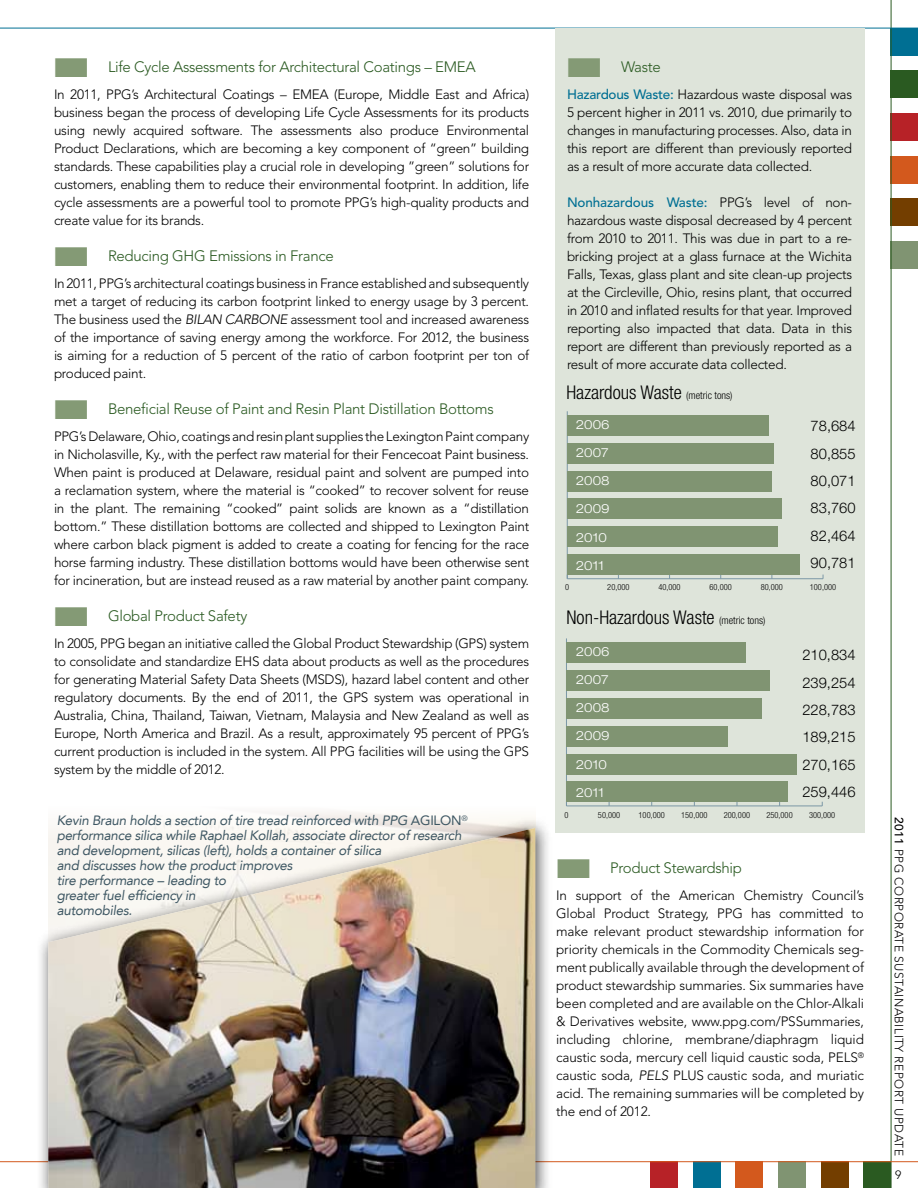
<style>
.page{position:relative;width:918px;height:1188px;background:#fff}
.page>*{position:absolute;margin:0;border:0;box-sizing:border-box;transform-origin:0 0}
.t1{font:300 condensed 18.9px "Helvetica Neue LT Pro";color:#000}
.t2{font:300 15px "Avenir LT Std";letter-spacing:-.02em;color:#2a5a21}
.t3{font:300 14.7px/27.3px "Helvetica Neue LT Pro";color:#000;text-align:justify}
.t4{font:300 13.5px/18px "Avenir LT Std";letter-spacing:-.02em;color:#000;text-align:justify}
.t5{font:italic 13.5px/15px "Avenir LT";letter-spacing:-.02em;color:#3e5763}
.t6{font:300 expanded 12.6px "Helvetica Neue LT Pro";color:#fff}
.t7{font:300 12px "Avenir LT Std";letter-spacing:.04em;color:#000}
.t8{font:300 condensed 8.4px "Helvetica Neue LT Pro";color:#000}
.s1{color:#849a75}
.s2{font-style:italic}
.s3{font-style:normal}
.s4{font-weight:500;color:#006f93}
.s5{font-size:10.5px}
.s6{font-weight:500}
</style>
<div class="page">
<div style="left:864px;top:1162px;width:27px;height:26px;background:#2a5a21"></div>
<div style="left:821px;top:1162px;width:27px;height:26px;background:#733e00"></div>
<div style="left:778px;top:1162px;width:28px;height:26px;background:#809472"></div>
<div style="left:736px;top:1162px;width:27px;height:26px;background:#d3591d"></div>
<div style="left:693px;top:1162px;width:27px;height:26px;background:#006f93"></div>
<div style="left:650px;top:1162px;width:28px;height:26px;background:#b72227"></div>
<div style="left:891px;top:28px;width:27px;height:27px;background:#006f93"></div>
<div style="left:891px;top:71px;width:27px;height:27px;background:#2a5a21"></div>
<div style="left:891px;top:113px;width:27px;height:28px;background:#b72227"></div>
<div style="left:891px;top:156px;width:27px;height:27px;background:#d3591d"></div>
<div style="left:891px;top:199px;width:27px;height:27px;background:#733e00"></div>
<div style="left:891px;top:241px;width:27px;height:28px;background:#809472"></div>
<hr style="left:891px;top:0;width:1px;height:1188px;background:#2a5a21">
<hr style="left:0;top:1161px;width:918px;height:1px;background:#d3591d">
<hr style="left:0;top:28px;width:918px;height:1px;background:#006f93">
<div style="left:555px;top:28px;width:310px;height:805px;background:#dee4da"></div>
<hr style="left:567px;top:578px;width:256px;height:1px;background:#7b97a6">
<hr style="left:567px;top:411px;width:1px;height:168px;background:#7b97a6">
<div style="left:567px;top:415px;width:202px;height:20px;background:#809472"></div>
<div style="left:567px;top:443px;width:207px;height:20px;background:#809472"></div>
<div style="left:567px;top:471px;width:205px;height:20px;background:#809472"></div>
<div style="left:567px;top:499px;width:215px;height:20px;background:#809472"></div>
<div style="left:567px;top:527px;width:211px;height:20px;background:#809472"></div>
<div style="left:567px;top:555px;width:232px;height:20px;background:#809472"></div>
<hr style="left:566px;top:806px;width:256px;height:1px;background:#7b97a6">
<hr style="left:566px;top:638px;width:1px;height:168px;background:#7b97a6">
<div style="left:566px;top:642px;width:180px;height:20px;background:#809472"></div>
<div style="left:566px;top:670px;width:204px;height:20px;background:#809472"></div>
<div style="left:566px;top:698px;width:196px;height:20px;background:#809472"></div>
<div style="left:566px;top:726px;width:162px;height:20px;background:#809472"></div>
<div style="left:566px;top:754px;width:231px;height:20px;background:#809472"></div>
<div style="left:566px;top:782px;width:222px;height:20px;background:#809472"></div>
<div style="left:35px;top:816px;width:518px;height:372px;background:#000;opacity:.75"></div>
<img style="left:48px;top:811px;width:487px;height:377px">
<p class="t2" style="left:54px;top:58px;width:423px"><span class="s1">■</span> Life Cycle Assessments for Architectural Coatings – EMEA</p>
<p class="t4" style="left:54px;top:85px;width:477px">In 2011, PPG’s Architectural Coatings – EMEA (Europe, Middle East and Africa) business began the process of developing Life Cycle Assessments for its products using newly acquired software. The assessments also produce Environmental Product Declarations, which are becoming a key component of “green” building standards. These capabilities play a crucial role in developing ”green” solutions for customers, enabling them to reduce their environmental footprint. In addition, life cycle assessments are a powerful tool to promote PPG’s high-quality products and create value for its brands.</p>
<p class="t2" style="left:54px;top:247px;width:281px"><span class="s1">■</span> Reducing GHG Emissions in France</p>
<p class="t4" style="left:54px;top:274px;width:477px">In 2011, PPG’s architectural coatings business in France established and subsequently met a target of reducing its carbon footprint linked to energy usage by 3 percent.<br>The business used the <span class="s2">BILAN CARBONE</span> assessment tool and increased awareness of the importance of saving energy among the workforce. For 2012, the business is aiming for a reduction of 5 percent of the ratio of carbon footprint per ton of produced paint.</p>
<p class="t2" style="left:54px;top:400px;width:441px"><span class="s1">■</span> Beneficial Reuse of Paint and Resin Plant Distillation Bottoms</p>
<p class="t4" style="left:54px;top:427px;width:477px">PPG’s Delaware, Ohio, coatings and resin plant supplies the Lexington Paint company in Nicholasville, Ky., with the perfect raw material for their Fencecoat Paint business.<br>When paint is produced at Delaware, residual paint and solvent are pumped into a reclamation system, where the material is “cooked” to recover solvent for reuse in the plant. The remaining “cooked” paint solids are known as a “distillation bottom.” These distillation bottoms are collected and shipped to Lexington Paint where carbon black pigment is added to create a coating for fencing for the race horse farming industry. These distillation bottoms would have been otherwise sent for incineration, but are instead reused as a raw material by another paint company.</p>
<p class="t2" style="left:54px;top:607px;width:195px"><span class="s1">■</span> Global Product Safety</p>
<p class="t4" style="left:54px;top:634px;width:477px">In 2005, PPG began an initiative called the Global Product Stewardship (GPS) system to consolidate and standardize EHS data about products as well as the procedures for generating Material Safety Data Sheets (MSDS), hazard label content and other regulatory documents. By the end of 2011, the GPS system was operational in Australia, China, Thailand, Taiwan, Vietnam, Malaysia and New Zealand as well as Europe, North America and Brazil. As a result, approximately 95 percent of PPG’s current production is included in the system. All PPG facilities will be using the GPS system by the middle of 2012.</p>
<p class="t5" style="left:57px;top:813px;width:412px">Kevin Braun holds a section of tire tread reinforced with PPG <span class="s3">Agilon</span><sup>® </sup>performance silica while Raphael Kollah, associate director of research and development, silicas (left), holds a container of silica<br>and discusses how the product improves<br>tire performance – leading to<br>greater fuel efficiency in<br>automobiles.</p>
<p class="t2" style="left:567px;top:58px;width:95px"><span class="s1">■</span> Waste</p>
<p class="t4" style="left:567px;top:85px;width:287px"><span class="s4">Hazardous Waste:</span> Hazardous waste disposal was 5 percent higher in 2011 vs. 2010, due primarily to changes in manufacturing processes. Also, data in this report are different than previously reported as a result of more accurate data collected.</p>
<p class="t4" style="left:567px;top:193px;width:287px"><span class="s4">Nonhazardous Waste:</span> PPG’s level of non&shy;hazardous waste disposal decreased by 4 percent from 2010 to 2011. This was due in part to a re&shy;bricking project at a glass furnace at the Wichita Falls, Texas, glass plant and site clean-up projects at the Circleville, Ohio, resins plant, that occurred in 2010 and inflated results for that year. Improved reporting also impacted that data. Data in this report are different than previously reported as a result of more accurate data collected.</p>
<h1 class="t1" style="left:566px;top:381px;width:168px">Hazardous Waste <span class="s5">(metric tons)</span></h1>
<p class="t6" style="left:576px;top:417px;width:35px">2006</p>
<p class="t6" style="left:576px;top:445px;width:34px">2007</p>
<p class="t6" style="left:576px;top:473px;width:35px">2008</p>
<p class="t6" style="left:576px;top:501px;width:35px">2009</p>
<p class="t6" style="left:576px;top:530px;width:32px">2010</p>
<p class="t6" style="left:576px;top:558px;width:30px">2011</p>
<p class="t3" style="left:811px;top:412px;width:47px">78,684<br>80,855<br>80,071<br>83,760<br>82,464<br>90,781</p>
<p class="t8" style="left:565px;top:583px;width:6px">0</p>
<p class="t8" style="left:607px;top:583px;width:24px">20,000</p>
<p class="t8" style="left:658px;top:583px;width:24px">40,000</p>
<p class="t8" style="left:710px;top:583px;width:24px">60,000</p>
<p class="t8" style="left:761px;top:583px;width:24px">80,000</p>
<p class="t8" style="left:810px;top:583px;width:28px">100,000</p>
<h1 class="t1" style="left:566px;top:607px;width:201px">Non-Hazardous Waste <span class="s5">(metric tons)</span></h1>
<p class="t6" style="left:576px;top:644px;width:35px">2006</p>
<p class="t6" style="left:576px;top:672px;width:34px">2007</p>
<p class="t6" style="left:576px;top:700px;width:35px">2008</p>
<p class="t6" style="left:576px;top:728px;width:35px">2009</p>
<p class="t6" style="left:576px;top:757px;width:32px">2010</p>
<p class="t6" style="left:576px;top:785px;width:30px">2011</p>
<p class="t3" style="left:802px;top:641px;width:55px">210,834<br>239,254<br>228,783<br>189,215<br>270,165<br>259,446</p>
<p class="t8" style="left:564px;top:810px;width:6px">0</p>
<p class="t8" style="left:598px;top:810px;width:24px">50,000</p>
<p class="t8" style="left:639px;top:810px;width:28px">100,000</p>
<p class="t8" style="left:681px;top:810px;width:28px">150,000</p>
<p class="t8" style="left:724px;top:810px;width:28px">200,000</p>
<p class="t8" style="left:766px;top:810px;width:28px">250,000</p>
<p class="t8" style="left:809px;top:810px;width:28px">300,000</p>
<p class="t2" style="left:556px;top:859px;width:187px"><span class="s1">■</span> Product Stewardship</p>
<p class="t4" style="left:556px;top:886px;width:309px">In support of the American Chemistry Council’s Global Product Strategy, PPG has committed to make relevant product stewardship information for priority chemicals in the Commodity Chemicals seg&shy;ment publically available through the development of product stewardship summaries. Six summaries have been completed and are available on the Chlor-Alkali &amp; Derivatives website, www.ppg.com/PSSummaries, including chlorine, membrane/diaphragm liquid caustic soda, mercury cell liquid caustic soda, PELS<sup>® </sup>caustic soda, <span class="s2">PELS</span> PLUS caustic soda, and muriatic acid. The remaining summaries will be completed by the end of 2012.</p>
<p class="t7" style="left:906px;top:817px;width:341px;rotate:90deg"><span class="s6">2011</span> PPG Corporate Sustainability Report update</p>
<p class="t7" style="left:895px;top:1168px;width:8px">9</p>
</div>
